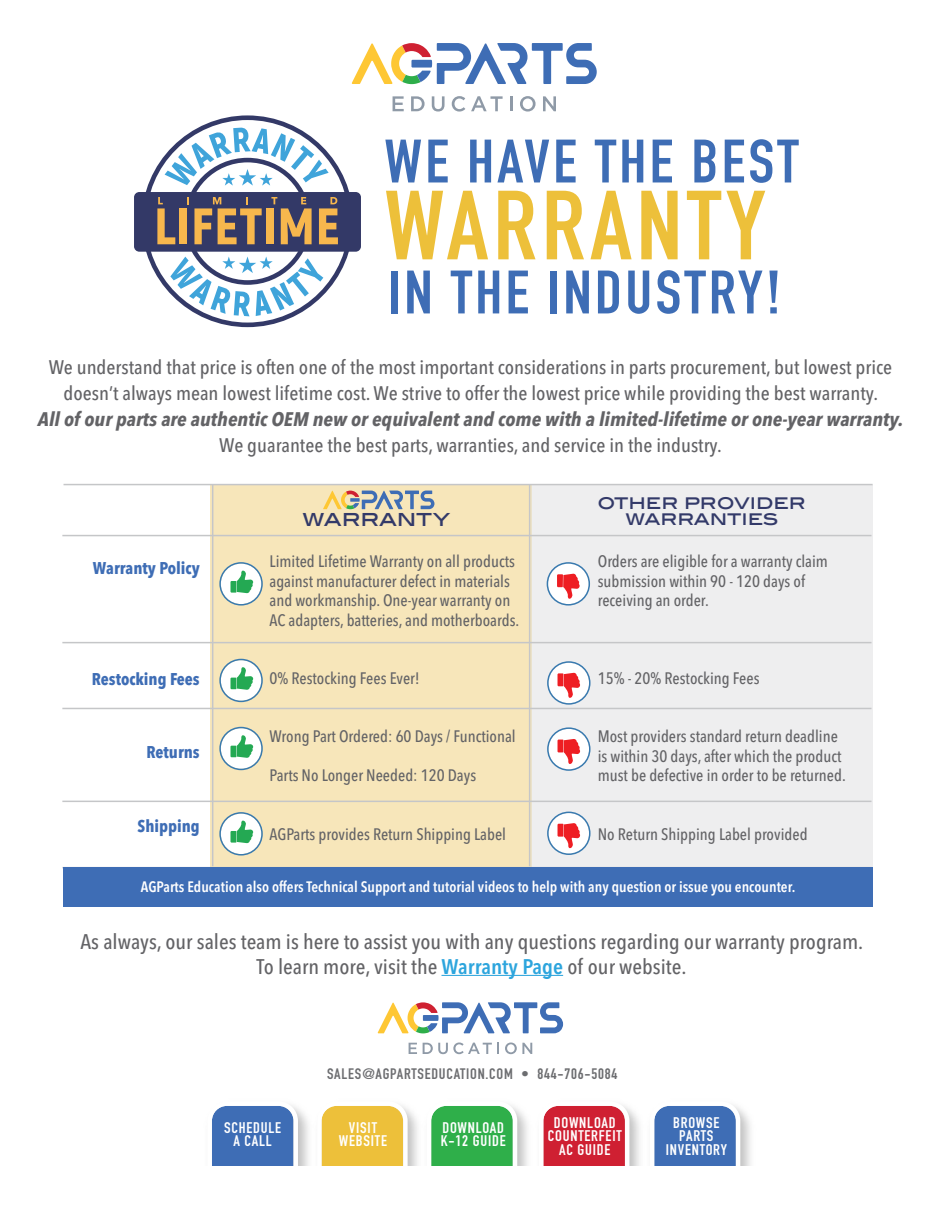
<style>
.page{position:relative;width:945px;height:1215px;background:#fff}
.page>*{position:absolute;margin:0;border:0;box-sizing:border-box;transform-origin:0 0}
.t1{font:700 96.45px "DIN Condensed";letter-spacing:.05em;color:#edc03a;scale:1.06 1}
.t2{font:700 60.3px "DIN Condensed";letter-spacing:.05em;color:#3e6db5;scale:1.06 1}
.t3{font:21.15px "Blair Md ITCTT Medium";letter-spacing:-.01em;color:#333a69}
.t4{font:500 21px/24.6px "Avenir Next Condensed";color:#636366;text-align:center;scale:1.06 1}
.t5{font:500 19.5px/26.1px "Avenir Next Condensed";color:#636366;text-align:center;scale:1.06 1}
.t6{font:italic 700 19.5px "Avenir Next Condensed";color:#636366;scale:1.06 1}
.t7{font:18.9px/15.8px "Blair Md ITCTT Medium";letter-spacing:-.01em;color:#333a69;text-align:center}
.t8{font:700 16.95px "Avenir Next Condensed";color:#3e6db5}
.t9{font:500 16.5px/19.5px "Avenir Next Condensed";color:#636366}
.t10{font:700 15.15px/13.8px "DIN Condensed";letter-spacing:.05em;color:#fff;text-align:center;scale:1.06 1}
.t11{font:600 15px "Avenir Next Condensed";color:#fff}
.t12{font:700 15px "DIN Condensed";letter-spacing:.05em;color:#6c6d70;scale:1.06 1}
.s1{font-weight:600;color:#2da5dd}
</style>
<div class="page">
<img style="left:740px;top:1109px;width:11px;height:57px">
<svg style="left:654px;top:1105px;width:86px;height:61px;background:#4e79bb"></svg>
<img style="left:629px;top:1109px;width:11px;height:57px">
<svg style="left:543px;top:1105px;width:86px;height:61px;background:#d33343"></svg>
<svg style="left:393px;top:96px;width:11px;height:15px"></svg>
<svg style="left:411px;top:96px;width:14px;height:15px"></svg>
<svg style="left:432px;top:96px;width:13px;height:16px"></svg>
<svg style="left:452px;top:96px;width:13px;height:16px"></svg>
<svg style="left:471px;top:96px;width:32px;height:15px"></svg>
<svg style="left:510px;top:96px;width:2px;height:15px"></svg>
<svg style="left:520px;top:96px;width:16px;height:16px"></svg>
<svg style="left:543px;top:96px;width:13px;height:15px"></svg>
<svg style="left:352px;top:43px;width:245px;height:41px"></svg>
<svg style="left:321px;top:1101px;width:87px;height:65px;background:#efc958"></svg>
<img style="left:420px;top:1109px;width:108px;height:57px">
<svg style="left:427px;top:1105px;width:90px;height:61px;background:#49b961"></svg>
<svg style="left:212px;top:1105px;width:86px;height:61px;background:#4e79bb"></svg>
<svg style="left:409px;top:1043px;width:8px;height:11px"></svg>
<svg style="left:423px;top:1043px;width:76px;height:11px"></svg>
<svg style="left:505px;top:1043px;width:27px;height:11px"></svg>
<svg style="left:378px;top:1002px;width:185px;height:31px"></svg>
<div style="left:210px;top:485px;width:322px;height:383px;background:#f7e6ba"></div>
<div style="left:531px;top:485px;width:342px;height:383px;background:#eeeeef"></div>
<svg style="left:219px;top:562px;width:44px;height:44px"></svg>
<svg style="left:219px;top:659px;width:44px;height:43px"></svg>
<svg style="left:219px;top:727px;width:44px;height:43px"></svg>
<svg style="left:219px;top:812px;width:44px;height:44px"></svg>
<svg style="left:547px;top:562px;width:43px;height:44px"></svg>
<hr style="left:62px;top:642px;width:810px;height:1px;background:#c5c6c8">
<hr style="left:62px;top:708px;width:810px;height:1px;background:#c5c6c8">
<hr style="left:62px;top:801px;width:810px;height:1px;background:#c5c6c8">
<hr style="left:62px;top:867px;width:810px;height:1px;background:#c5c6c8">
<hr style="left:62px;top:535px;width:810px;height:1px;background:#c5c6c8">
<hr style="left:212px;top:485px;width:1px;height:381px;background:#c5c6c8">
<hr style="left:529px;top:485px;width:1px;height:381px;background:#c5c6c8">
<svg style="left:547px;top:661px;width:44px;height:44px"></svg>
<svg style="left:547px;top:727px;width:44px;height:44px"></svg>
<svg style="left:547px;top:812px;width:44px;height:43px"></svg>
<hr style="left:64px;top:484px;width:809px;height:1px;background:#c5c6c8">
<div style="left:134px;top:192px;width:227px;height:60px;background:#333967;border-radius:5px"></div>
<svg style="left:142px;top:115px;width:211px;height:212px"></svg>
<svg style="left:323px;top:491px;width:111px;height:18px"></svg>
<hr style="left:441px;top:975px;width:122px;height:1px;background:#2da5dd">
<div style="left:64px;top:868px;width:809px;height:39px;background:#3e6db5"></div>
<h2 class="t2" style="left:384px;top:121px;width:392px">WE HAVE THE BEST</h2>
<h1 class="t1" style="left:384px;top:161px;width:361px">WARRANTY</h1>
<h2 class="t2" style="left:388px;top:252px;width:372px">IN THE INDUSTRY!</h2>
<p class="t5" style="left:49px;top:354px;width:797px">We understand that price is often one of the most important considerations in parts procurement, but lowest price doesn’t always mean lowest lifetime cost.We strive to offer the lowest price while providing the best warranty.</p>
<p class="t6" style="left:38px;top:407px;width:818px">All of our parts are authentic OEM new or equivalent and come with a limited-lifetime or one-year warranty.</p>
<p class="t5" style="left:219px;top:432px;width:476px">We guarantee the best parts, warranties, and service in the industry.</p>
<p class="t8" style="left:93px;top:558px;width:108px">Warranty Policy</p>
<p class="t8" style="left:92px;top:668px;width:109px">Restocking Fees</p>
<p class="t8" style="left:146px;top:742px;width:55px">Returns</p>
<p class="t8" style="left:138px;top:816px;width:64px">Shipping</p>
<p class="t3" style="left:302px;top:505px;width:149px">WARRANTY</p>
<p class="t9" style="left:270px;top:552px;width:251px">Limited Lifetime Warranty on all products against manufacturer defect in materials and workmanship. One-year warranty on AC adapters, batteries, and motherboards.</p>
<p class="t9" style="left:270px;top:669px;width:152px">0% Restocking Fees Ever!</p>
<p class="t9" style="left:270px;top:727px;width:248px">Wrong Part Ordered: 60 Days / Functional</p>
<p class="t9" style="left:270px;top:766px;width:208px">Parts No Longer Needed: 120 Days</p>
<p class="t9" style="left:270px;top:824px;width:238px">AGParts provides Return Shipping Label</p>
<p class="t7" style="left:598px;top:494px;width:210px">OTHER PROVIDER<br>WARRANTIES</p>
<p class="t9" style="left:598px;top:552px;width:232px">Orders are eligible for a warranty claim submission within 90 - 120 days of receiving an order.</p>
<p class="t9" style="left:598px;top:669px;width:163px">15% - 20% Restocking Fees</p>
<p class="t9" style="left:598px;top:727px;width:250px">Most providers standard return deadline is within 30 days, after which the product must be defective in order to be returned.</p>
<p class="t9" style="left:598px;top:824px;width:211px">No Return Shipping Label provided</p>
<p class="t11" style="left:141px;top:874px;width:656px">AGParts Education also offers Technical Support and tutorial videos to help with any question or issue you encounter.</p>
<p class="t4" style="left:81px;top:929px;width:740px">As always, our sales team is here to assist you with any questions regarding our warranty program.<br>To learn more, visit the <span class="s1">Warranty Page</span> of our website.</p>
<p class="t12" style="left:327px;top:1063px;width:275px">SALES@AGPARTSEDUCATION.COM • 844-706-5084</p>
<p class="t10" style="left:224px;top:1120px;width:55px">SCHEDULE<br>A CALL</p>
<p class="t10" style="left:339px;top:1120px;width:47px">VISIT<br>WEBSITE</p>
<p class="t10" style="left:441px;top:1120px;width:63px;text-align:left">DOWNLOAD<br>K-12 GUIDE</p>
<p class="t10" style="left:548px;top:1115px;width:71px">DOWNLOAD<br>COUNTERFEIT<br>AC GUIDE</p>
<p class="t10" style="left:666px;top:1115px;width:59px">BROWSE<br>PARTS<br>INVENTORY</p>
</div>
